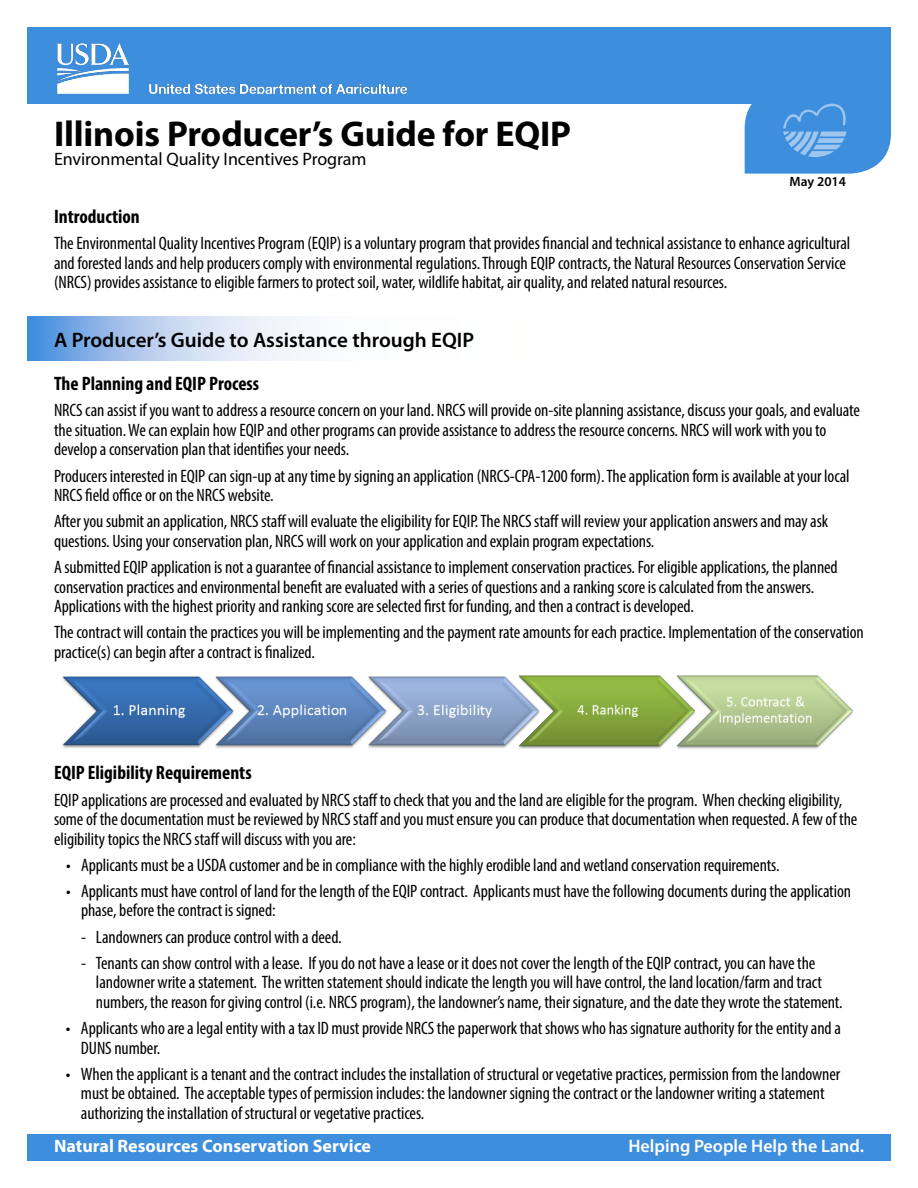
<style>
.page{position:relative;width:918px;height:1188px;background:#fff}
.page>*{position:absolute;margin:0;border:0;box-sizing:border-box;transform-origin:0 0}
.t1{font:700 36px "Myriad Pro";letter-spacing:-.005em;color:#000}
.t2{font:600 21px "Myriad Pro";color:#000}
.t3{font:700 condensed 19.5px "Myriad Pro";color:#000}
.t4{font:condensed 18px/19.5px "Myriad Pro";letter-spacing:-.005em;color:#000}
.t5{font:18px "Myriad Pro";letter-spacing:-.005em;color:#000}
.t6{font:700 18px "Myriad Pro";color:#fff}
.t7{font:600 18px "Myriad Pro";color:#fff}
.t8{font:600 13.5px "Myriad Pro";color:#000}
</style>
<div class="page">
<svg style="left:27px;top:316px;width:274px;height:45px;background:#b3cdee"></svg>
<div style="left:27px;top:27px;width:864px;height:77px;background:#3e8ede"></div>
<svg style="left:745px;top:103px;width:146px;height:71px;background:#4f98e1"></svg>
<div style="left:27px;top:1134px;width:864px;height:27px;background:#3e8ede"></div>
<img style="left:57px;top:43px;width:351px;height:50px">
<img style="left:62px;top:676px;width:454px;height:72px">
<img style="left:516px;top:675px;width:337px;height:74px">
<h1 class="t1" style="left:54px;top:110px;width:519px">Illinois Producer’s Guide for EQIP</h1>
<p class="t5" style="left:54px;top:148px;width:314px">Environmental Quality Incentives Program</p>
<p class="t8" style="left:790px;top:173px;width:58px">May 2014</p>
<p class="t3" style="left:54px;top:204px;width:87px">Introduction</p>
<p class="t4" style="left:54px;top:233px;width:798px">The Environmental Quality Incentives Program (EQIP) is a voluntary program that provides financial and technical assistance to enhance agricultural and forested lands and help producers comply with environmental regulations. Through EQIP contracts, the Natural Resources Conservation Service (NRCS) provides assistance to eligible farmers to protect soil, water, wildlife habitat, air quality, and related natural resources.</p>
<p class="t2" style="left:54px;top:326px;width:422px">A Producer’s Guide to Assistance through EQIP</p>
<p class="t3" style="left:54px;top:371px;width:207px">The Planning and EQIP Process</p>
<p class="t4" style="left:54px;top:400px;width:808px">NRCS can assist if you want to address a resource concern on your land. NRCS will provide on-site planning assistance, discuss your goals, and evaluate the situation. We can explain how EQIP and other programs can provide assistance to address the resource concerns. NRCS will work with you to develop a conservation plan that identifies your needs.</p>
<p class="t4" style="left:54px;top:466px;width:797px">Producers interested in EQIP can sign-up at any time by signing an application (NRCS-CPA-1200 form). The application form is available at your local<br>NRCS field office or on the NRCS website.</p>
<p class="t4" style="left:54px;top:511px;width:776px">After you submit an application, NRCS staff will evaluate the eligibility for EQIP. The NRCS staff will review your application answers and may ask questions. Using your conservation plan, NRCS will work on your application and explain program expectations.</p>
<p class="t4" style="left:54px;top:557px;width:785px">A submitted EQIP application is not a guarantee of financial assistance to implement conservation practices. For eligible applications, the planned conservation practices and environmental benefit are evaluated with a series of questions and a ranking score is calculated from the answers.<br>Applications with the highest priority and ranking score are selected first for funding, and then a contract is developed.</p>
<p class="t4" style="left:54px;top:622px;width:811px">The contract will contain the practices you will be implementing and the payment rate amounts for each practice. Implementation of the conservation practice(s) can begin after a contract is finalized.</p>
<p class="t3" style="left:54px;top:761px;width:199px">EQIP Eligibility Requirements</p>
<p class="t4" style="left:54px;top:790px;width:805px">EQIP applications are processed and evaluated by NRCS staff to check that you and the land are eligible for the program. When checking eligibility, some of the documentation must be reviewed by NRCS staff and you must ensure you can produce that documentation when requested. A few of the eligibility topics the NRCS staff will discuss with you are:</p>
<p class="t4" style="left:66px;top:855px;width:715px">• Applicants must be a USDA customer and be in compliance with the highly erodible land and wetland conservation requirements.</p>
<p class="t4" style="left:81px;top:881px;width:772px;text-indent:-15px">• Applicants must have control of land for the length of the EQIP contract. Applicants must have the following documents during the application phase, before the contract is signed:</p>
<p class="t4" style="left:81px;top:927px;width:262px">- Landowners can produce control with a deed.</p>
<p class="t4" style="left:96px;top:953px;width:748px;text-indent:-15px">- Tenants can show control with a lease. If you do not have a lease or it does not cover the length of the EQIP contract, you can have the landowner write a statement. The written statement should indicate the length you will have control, the land location/farm and tract numbers, the reason for giving control (i.e. NRCS program), the landowner’s name, their signature, and the date they wrote the statement.</p>
<p class="t4" style="left:81px;top:1018px;width:761px;text-indent:-15px">• Applicants who are a legal entity with a tax ID must provide NRCS the paperwork that shows who has signature authority for the entity and a<br>DUNS number.</p>
<p class="t4" style="left:81px;top:1064px;width:761px;text-indent:-15px">• When the applicant is a tenant and the contract includes the installation of structural or vegetative practices, permission from the landowner must be obtained. The acceptable types of permission includes: the landowner signing the contract or the landowner writing a statement authorizing the installation of structural or vegetative practices.</p>
<p class="t6" style="left:54px;top:1135px;width:319px">Natural Resources Conservation Service</p>
<p class="t7" style="left:629px;top:1135px;width:237px">Helping People Help the Land.</p>
</div>
